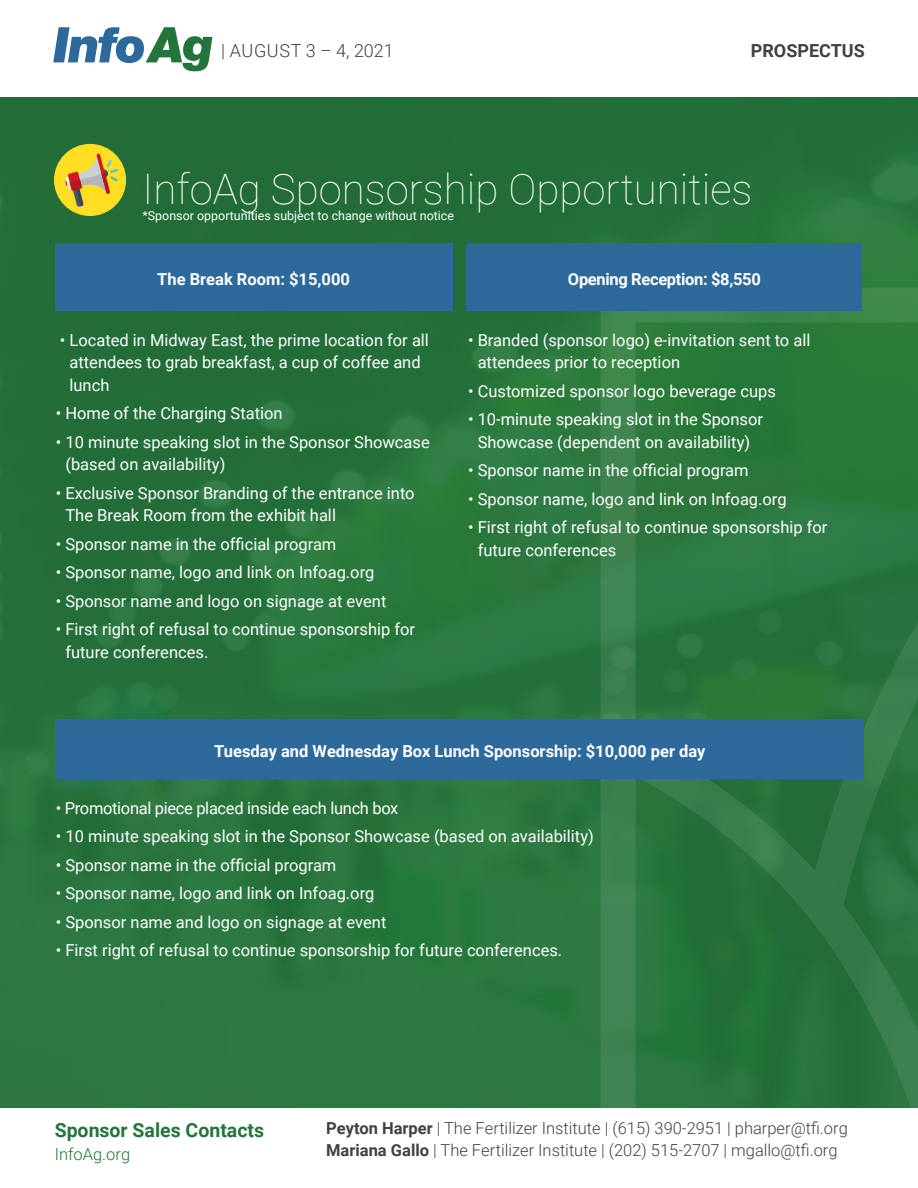
<style>
.page{position:relative;width:918px;height:1188px;background:#fff}
.page>*{position:absolute;margin:0;border:0;box-sizing:border-box;transform-origin:0 0}
.t1{font:100 42px "Roboto";color:#fff}
.t2{font:700 19.5px "Roboto";color:#24753b}
.t3{font:300 18px "Roboto";letter-spacing:.03em;color:#414042}
.t4{font:700 18px "Roboto";color:#414042}
.t5{font:16.5px/22.5px "Roboto";color:#fff}
.t6{font:300 16.5px/22.5px "Roboto";color:#414042}
.t7{font:700 16.5px "Roboto";color:#fff}
.t8{font:16.5px "Roboto";letter-spacing:-.02em;color:#fff}
.t9{font:700 16.5px "Roboto";letter-spacing:-.02em;color:#fff}
.t10{font:300 16.5px "Roboto";color:#24753b}
.t11{font:12.45px "Roboto";color:#fff}
.s1{font-weight:700}
</style>
<div class="page">
<img style="left:0;top:97px;width:918px;height:1011px">
<div style="left:54px;top:144px;width:72px;height:72px;background:#ffde24;border-radius:50%"></div>
<svg style="left:600px;top:287px;width:318px;height:821px;background:#2c773f"></svg>
<div style="left:55px;top:243px;width:398px;height:67px;background:#2e699c"></div>
<div style="left:467px;top:243px;width:395px;height:67px;background:#2e699c"></div>
<svg style="left:65px;top:153px;width:53px;height:54px"></svg>
<div style="left:56px;top:719px;width:808px;height:59px;background:#2e699c"></div>
<svg style="left:53px;top:27px;width:159px;height:44px"></svg>
<p class="t3" style="left:221px;top:38px;width:174px">| AUGUST 3 – 4, 2021</p>
<p class="t4" style="left:751px;top:38px;width:115px">PROSPECTUS</p>
<h1 class="t1" style="left:143px;top:159px;width:612px">InfoAg Sponsorship Opportunities</h1>
<p class="t11" style="left:143px;top:207px;width:313px">*Sponsor opportunities subject to change without notice</p>
<p class="t7" style="left:157px;top:268px;width:194px">The Break Room: $15,000</p>
<p class="t5" style="left:70px;top:328px;width:361px;text-indent:-10px">• Located in Midway East, the prime location for all attendees to grab breakfast, a cup of coffee and lunch</p>
<p class="t5" style="left:56px;top:401px;width:228px">• Home of the Charging Station</p>
<p class="t5" style="left:65px;top:430px;width:366px;text-indent:-10px">• 10 minute speaking slot in the Sponsor Showcase (based on availability)</p>
<p class="t5" style="left:65px;top:481px;width:351px;text-indent:-10px">• Exclusive Sponsor Branding of the entrance into<br>The Break Room from the exhibit hall</p>
<p class="t5" style="left:56px;top:532px;width:282px">• Sponsor name in the official program</p>
<p class="t5" style="left:56px;top:560px;width:320px">• Sponsor name, logo and link on Infoag.org</p>
<p class="t5" style="left:56px;top:589px;width:332px">• Sponsor name and logo on signage at event</p>
<p class="t5" style="left:65px;top:617px;width:351px;text-indent:-10px">• First right of refusal to continue sponsorship for future conferences.</p>
<p class="t9" style="left:568px;top:268px;width:194px">Opening Reception: $8,550</p>
<p class="t5" style="left:478px;top:328px;width:334px;text-indent:-10px">• Branded (sponsor logo) e-invitation sent to all attendees prior to reception</p>
<p class="t5" style="left:468px;top:379px;width:309px">• Customized sponsor logo beverage cups</p>
<p class="t5" style="left:468px;top:407px;width:296px;text-align:center">• 10-minute speaking slot in the Sponsor<br>Showcase (dependent on availability)</p>
<p class="t5" style="left:468px;top:458px;width:282px">• Sponsor name in the official program</p>
<p class="t5" style="left:468px;top:487px;width:320px">• Sponsor name, logo and link on Infoag.org</p>
<p class="t5" style="left:478px;top:515px;width:351px;text-indent:-10px">• First right of refusal to continue sponsorship for future conferences</p>
<p class="t7" style="left:214px;top:740px;width:493px">Tuesday and Wednesday Box Lunch Sponsorship: $10,000 per day</p>
<p class="t8" style="left:56px;top:796px;width:344px">• Promotional piece placed inside each lunch box</p>
<p class="t5" style="left:56px;top:825px;width:540px">• 10 minute speaking slot in the Sponsor Showcase (based on availability)</p>
<p class="t5" style="left:56px;top:853px;width:282px">• Sponsor name in the official program</p>
<p class="t5" style="left:56px;top:882px;width:320px">• Sponsor name, logo and link on Infoag.org</p>
<p class="t5" style="left:56px;top:910px;width:332px">• Sponsor name and logo on signage at event</p>
<p class="t5" style="left:56px;top:939px;width:508px">• First right of refusal to continue sponsorship for future conferences.</p>
<p class="t2" style="left:55px;top:1117px;width:211px">Sponsor Sales Contacts</p>
<p class="t10" style="left:55px;top:1142px;width:77px">InfoAg.org</p>
<p class="t6" style="left:326px;top:1116px;width:523px"><span class="s1">Peyton Harper</span> | The Fertilizer Institute | (615) 390-2951 | pharper@tfi.org<br><span class="s1">Mariana Gallo</span> | The Fertilizer Institute | (202) 515-2707 | mgallo@tfi.org</p>
</div>
